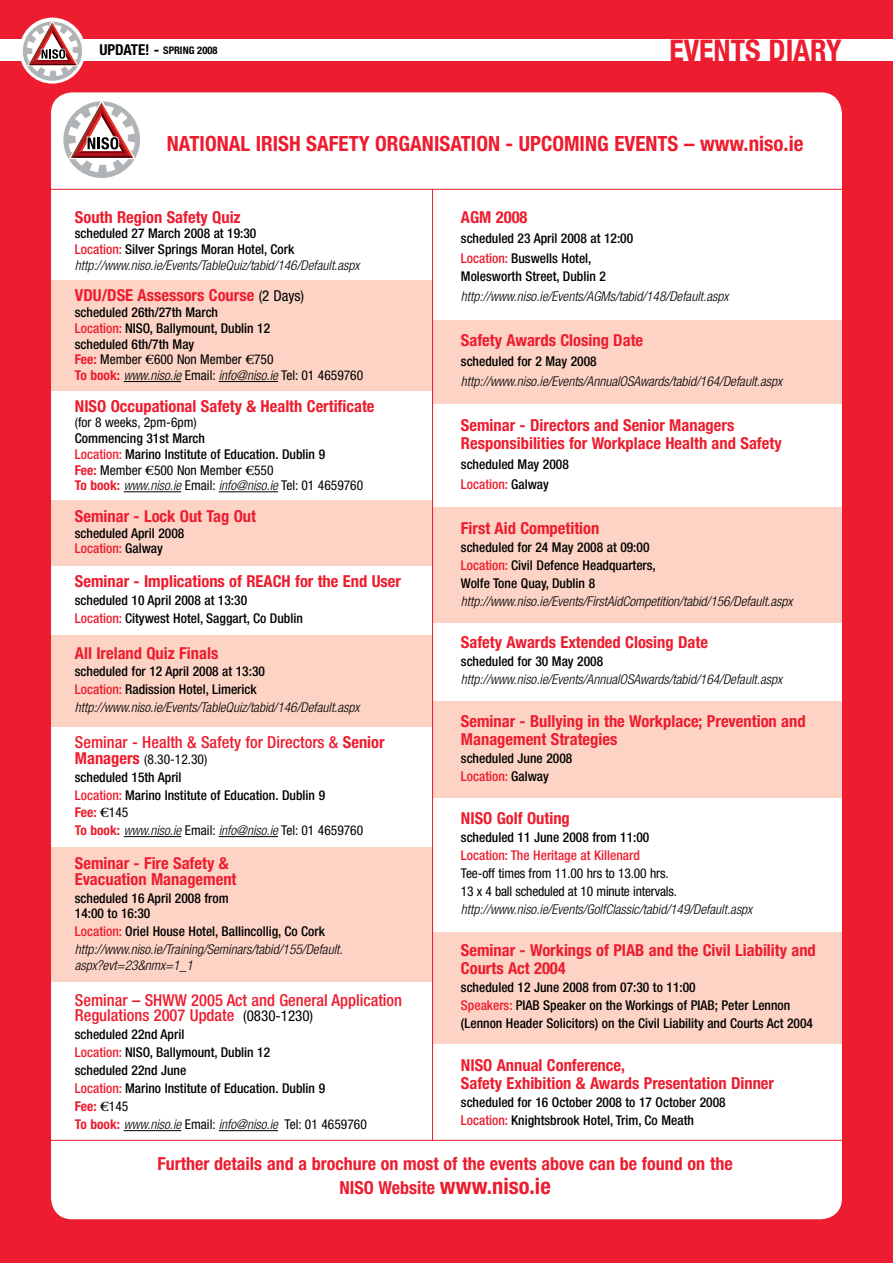
<style>
.page{position:relative;width:893px;height:1263px;background:#ed1c2e}
.page>*{position:absolute;margin:0;border:0;box-sizing:border-box;transform-origin:0 0}
.t1{font:700 condensed 29.85px "Helvetica Neue";color:#ed1c2e}
.t2{font:700 condensed 21px "Helvetica Neue";color:#ed1c2e}
.t3{font:700 condensed 18px/24px "Helvetica Neue";color:#ed1c2e;text-align:center}
.t4{font:700 condensed 16.5px/18px "Helvetica Neue";color:#ed1c2e}
.t5{font:500 condensed 16.5px/15.8px "Helvetica Neue";color:#ed1c2e}
.t6{font:500 condensed 13.5px/18px "Helvetica Neue";color:#000}
.t7{font:italic 300 condensed 13.5px/17.9px "Helvetica Neue";color:#000}
.t8{font:condensed 13.5px/18px "Helvetica Neue";letter-spacing:-.01em;color:#000}
.t9{font:500 condensed 13.5px "Helvetica Neue";color:#ed1c2e}
.t10{font:700 condensed 10.5px "Helvetica Neue";color:#000}
.s1{font-size:15px}
.s2{font-weight:500;font-style:normal}
.s3{font-weight:500;font-style:normal;color:#ed1c2e}
.s4{font-weight:400;font-size:15px;color:#000}
.s5{color:#ed1c2e}
.s6{font-weight:700;color:#ed1c2e}
.s7{font-weight:400}
.s8{font-family:"Euro Serif";font-weight:400;font-stretch:normal}
.s9{font-weight:300;font-style:italic}
.s10{font-weight:700}
.s11{font-weight:700;font-size:16.5px;color:#ed1c2e}
.s12{font-size:22.5px}
</style>
<div class="page">
<div style="left:51px;top:92px;width:791px;height:1127px;background:#fff;border-radius:21px"></div>
<div style="left:51px;top:280px;width:382px;height:110px;background:#fcd3c4"></div>
<div style="left:434px;top:320px;width:408px;height:84px;background:#fcd3c4"></div>
<div style="left:434px;top:507px;width:408px;height:115px;background:#fcd3c4"></div>
<div style="left:434px;top:702px;width:408px;height:96px;background:#fcd3c4"></div>
<div style="left:434px;top:933px;width:408px;height:111px;background:#fcd3c4"></div>
<div style="left:51px;top:500px;width:382px;height:66px;background:#fcd3c4"></div>
<div style="left:51px;top:635px;width:382px;height:91px;background:#fcd3c4"></div>
<div style="left:51px;top:847px;width:382px;height:135px;background:#fcd3c4"></div>
<div style="left:0;top:40px;width:893px;height:21px;background:#fff"></div>
<div style="left:19px;top:18px;width:66px;height:66px;background:#fff;border-radius:50%"></div>
<svg style="left:22px;top:21px;width:61px;height:61px"></svg>
<svg style="left:63px;top:101px;width:77px;height:77px"></svg>
<hr style="left:124px;top:381px;width:57px;height:1px;background:#000">
<hr style="left:219px;top:381px;width:59px;height:1px;background:#000">
<hr style="left:124px;top:491px;width:57px;height:1px;background:#000">
<hr style="left:219px;top:491px;width:59px;height:1px;background:#000">
<hr style="left:124px;top:836px;width:57px;height:1px;background:#000">
<hr style="left:219px;top:836px;width:59px;height:1px;background:#000">
<hr style="left:124px;top:1130px;width:57px;height:1px;background:#000">
<hr style="left:219px;top:1130px;width:59px;height:1px;background:#000">
<hr style="left:39px;top:189px;width:825px;height:1px;background:#ed1c2e">
<hr style="left:51px;top:1140px;width:813px;height:1px;background:#ed1c2e">
<hr style="left:432px;top:189px;width:1px;height:951px;background:#ed1c2e">
<p class="t10" style="left:99px;top:44px;width:120px"><span class="s1">UPDATE! -</span> SPRING 2008</p>
<h1 class="t1" style="left:669px;top:32px;width:174px">EVENTS DIARY</h1>
<h2 class="t2" style="left:167px;top:131px;width:638px">NATIONAL IRISH SAFETY ORGANISATION - UPCOMING EVENTS – www.niso.ie</h2>
<p class="t4" style="left:75px;top:208px;width:167px">South Region Safety Quiz</p>
<p class="t7" style="left:75px;top:226px;width:286px;line-height:15.8px"><span class="s2">scheduled 27 March 2008 at 19:30<br></span><span class="s3">Location:</span> <span class="s2">Silver Springs Moran Hotel, Cork </span>http://www.niso.ie/Events/TableQuiz/tabid/146/Default.aspx</p>
<p class="t4" style="left:75px;top:286px;width:231px">VDU/DSE Assessors Course <span class="s4">(2 Days)</span></p>
<p class="t6" style="left:75px;top:304px;width:290px;line-height:15.8px">scheduled 26th/27th March<br><span class="s5">Location:</span> NISO, Ballymount, Dublin 12<br>scheduled 6th/7th May<br><span class="s6">Fee:</span> <span class="s7">Member</span> <span class="s8">€</span><span class="s7">600 Non Member</span> <span class="s8">€</span><span class="s7">750<br></span><span class="s6">To book:</span> <span class="s9">www.niso.ie</span> <span class="s7">Email:</span> <span class="s9">info@niso.ie</span> <span class="s7">Tel: 01 4659760</span></p>
<p class="t4" style="left:75px;top:397px;width:301px">NISO Occupational Safety &amp; Health Certificate</p>
<p class="t8" style="left:75px;top:414px;width:123px">(for 8 weeks, 2pm-6pm)</p>
<p class="t6" style="left:75px;top:430px;width:290px;line-height:15.8px">Commencing 31st March<br><span class="s5">Location:</span> Marino Institute of Education. Dublin 9<br><span class="s6">Fee:</span> <span class="s7">Member</span> <span class="s8">€</span><span class="s7">500 Non Member</span> <span class="s8">€</span><span class="s7">550<br></span><span class="s6">To book:</span> <span class="s9">www.niso.ie</span> <span class="s7">Email:</span> <span class="s9">info@niso.ie</span> <span class="s7">Tel: 01 4659760</span></p>
<p class="t4" style="left:75px;top:507px;width:183px">Seminar - Lock Out Tag Out</p>
<p class="t6" style="left:75px;top:525px;width:111px;line-height:15.8px">scheduled April 2008<br><span class="s5">Location:</span> Galway</p>
<p class="t4" style="left:75px;top:572px;width:328px">Seminar - Implications of REACH for the End User</p>
<p class="t6" style="left:75px;top:591px;width:230px">scheduled 10 April 2008 at 13:30<br><span class="s5">Location:</span> Citywest Hotel, Saggart, Co Dublin</p>
<p class="t4" style="left:75px;top:643px;width:145px">All Ireland Quiz Finals</p>
<p class="t7" style="left:75px;top:663px;width:286px"><span class="s2">scheduled for 12 April 2008 at 13:30<br></span><span class="s3">Location:</span> <span class="s2">Radission Hotel, Limerick </span>http://www.niso.ie/Events/TableQuiz/tabid/146/Default.aspx</p>
<p class="t5" style="left:75px;top:734px;width:311px">Seminar - Health &amp; Safety for Directors &amp; <span class="s10">Senior</span></p>
<p class="t6" style="left:75px;top:750px;width:290px"><span class="s11">Managers</span> <span class="s7">(8.30-12.30)<br></span>scheduled 15th April<br><span class="s5">Location:</span> Marino Institute of Education. Dublin 9<br><span class="s6">Fee:</span> <span class="s8">€</span><span class="s7">145<br></span><span class="s6">To book:</span> <span class="s9">www.niso.ie</span> <span class="s7">Email:</span> <span class="s9">info@niso.ie</span> <span class="s7">Tel: 01 4659760</span></p>
<p class="t4" style="left:75px;top:855px;width:163px;line-height:15.8px">Seminar - Fire Safety &amp;<br>Evacuation Management</p>
<p class="t6" style="left:75px;top:890px;width:155px;line-height:15.8px">scheduled 16 April 2008 from<br>14:00 to 16:30</p>
<p class="t7" style="left:75px;top:922px;width:269px"><span class="s3">Location:</span> <span class="s2">Oriel House Hotel, Ballincollig, Co Cork </span>http://www.niso.ie/Training/Seminars/tabid/155/Default.</p>
<p class="t7" style="left:75px;top:956px;width:120px">aspx?evt=23&amp;nmx=1_1</p>
<p class="t5" style="left:75px;top:991px;width:329px">Seminar – SHWW 2005 Act and General Application<br>Regulations 2007 Update <span class="s4">(0830-1230)</span></p>
<p class="t6" style="left:75px;top:1025px;width:293px">scheduled 22nd April<br><span class="s5">Location:</span> NISO, Ballymount, Dublin 12<br>scheduled 22nd June<br><span class="s5">Location:</span> Marino Institute of Education. Dublin 9<br><span class="s6">Fee:</span> <span class="s8">€</span><span class="s7">145<br></span><span class="s6">To book:</span> <span class="s9">www.niso.ie</span> <span class="s7">Email:</span> <span class="s9">info@niso.ie</span> <span class="s7">Tel: 01 4659760</span></p>
<p class="t4" style="left:461px;top:208px;width:68px">AGM 2008</p>
<p class="t6" style="left:461px;top:228px;width:174px;line-height:20.1px">scheduled 23 April 2008 at 12:00<br><span class="s5">Location:</span> Buswells Hotel,</p>
<p class="t6" style="left:461px;top:267px;width:146px">Molesworth Street, Dublin 2</p>
<p class="t7" style="left:461px;top:287px;width:269px">http://www.niso.ie/Events/AGMs/tabid/148/Default.aspx</p>
<p class="t4" style="left:461px;top:331px;width:184px">Safety Awards Closing Date</p>
<p class="t6" style="left:461px;top:352px;width:137px">scheduled for 2 May 2008</p>
<p class="t7" style="left:461px;top:372px;width:323px">http://www.niso.ie/Events/AnnualOSAwards/tabid/164/Default.aspx</p>
<p class="t4" style="left:461px;top:416px;width:322px">Seminar - Directors and Senior Managers<br>Responsibilities for Workplace Health and Safety</p>
<p class="t6" style="left:461px;top:454px;width:109px;line-height:20.1px">scheduled May 2008<br><span class="s5">Location:</span> Galway</p>
<p class="t4" style="left:461px;top:519px;width:140px">First Aid Competition</p>
<p class="t6" style="left:461px;top:538px;width:196px">scheduled for 24 May 2008 at 09:00<br><span class="s5">Location:</span> Civil Defence Headquarters,<br>Wolfe Tone Quay, Dublin 8</p>
<p class="t7" style="left:461px;top:592px;width:333px">http://www.niso.ie/Events/FirstAidCompetition/tabid/156/Default.aspx</p>
<p class="t4" style="left:461px;top:633px;width:249px">Safety Awards Extended Closing Date</p>
<p class="t6" style="left:461px;top:652px;width:144px">scheduled for 30 May 2008</p>
<p class="t7" style="left:461px;top:671px;width:323px">http://www.niso.ie/Events/AnnualOSAwards/tabid/164/Default.aspx</p>
<p class="t4" style="left:461px;top:712px;width:346px">Seminar - Bullying in the Workplace; Prevention and<br>Management Strategies</p>
<p class="t6" style="left:461px;top:749px;width:113px">scheduled June 2008<br><span class="s5">Location:</span> Galway</p>
<p class="t4" style="left:461px;top:809px;width:110px">NISO Golf Outing</p>
<p class="t6" style="left:461px;top:828px;width:190px">scheduled 11 June 2008 from 11:00</p>
<p class="t9" style="left:461px;top:847px;width:180px">Location: The Heritage at Killenard</p>
<p class="t8" style="left:461px;top:864px;width:218px">Tee-off times from 11.00 hrs to 13.00 hrs.<br>13 x 4 ball scheduled at 10 minute intervals.</p>
<p class="t7" style="left:461px;top:900px;width:293px">http://www.niso.ie/Events/GolfClassic/tabid/149/Default.aspx</p>
<p class="t4" style="left:461px;top:941px;width:356px">Seminar - Workings of PIAB and the Civil Liability and<br>Courts Act 2004</p>
<p class="t6" style="left:461px;top:978px;width:353px">scheduled 12 June 2008 from 07:30 to 11:00<br><span class="s5">Speakers:</span> PIAB Speaker on the Workings of PIAB; Peter Lennon (Lennon Header Solicitors) on the Civil Liability and Courts Act 2004</p>
<p class="t4" style="left:461px;top:1056px;width:315px">NISO Annual Conference,<br>Safety Exhibition &amp; Awards Presentation Dinner</p>
<p class="t6" style="left:461px;top:1093px;width:266px">scheduled for 16 October 2008 to 17 October 2008<br><span class="s5">Location:</span> Knightsbrook Hotel, Trim, Co Meath</p>
<h3 class="t3" style="left:158px;top:1151px;width:577px">Further details and a brochure on most of the events above can be found on the<br>NISO Website <span class="s12">www.niso.ie</span></h3>
</div>
